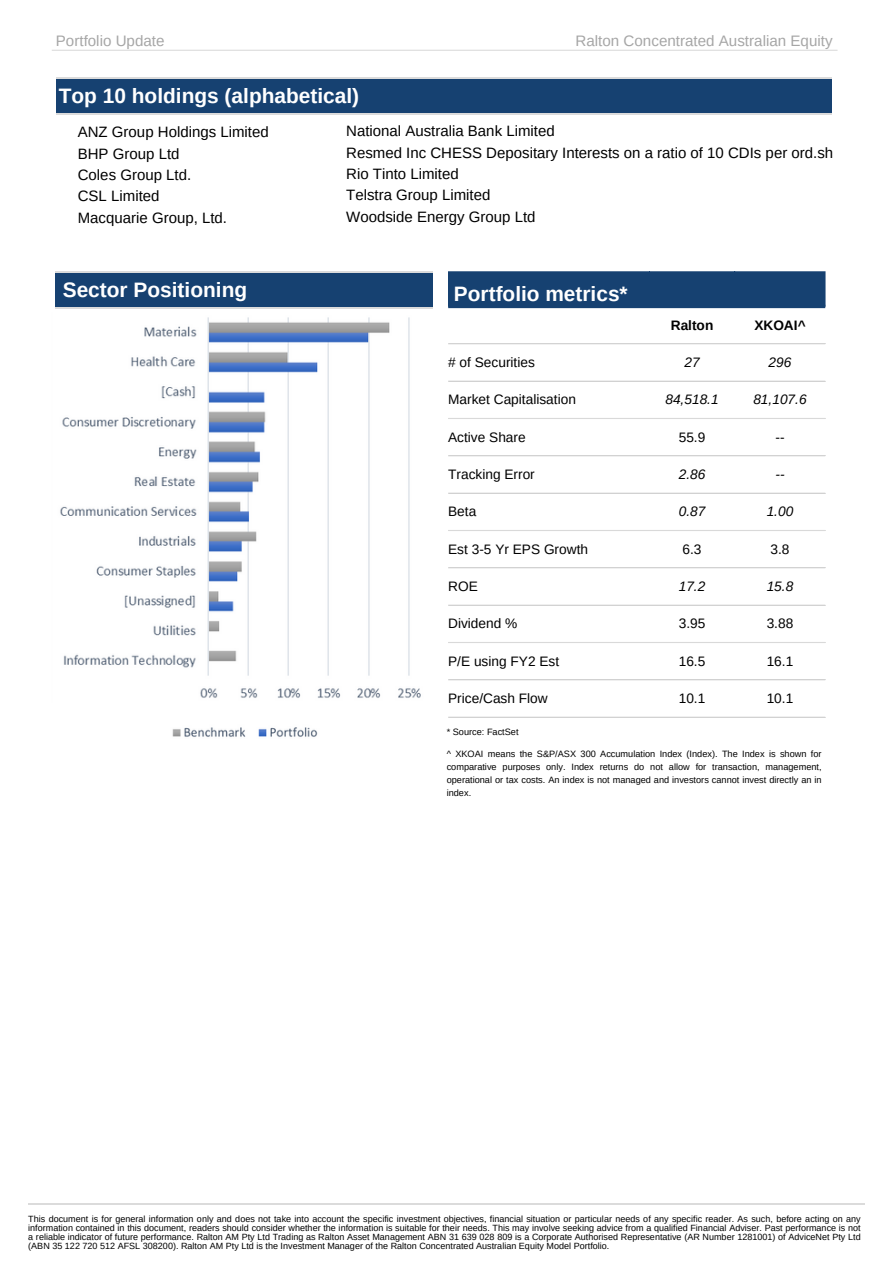
<style>
.page{position:relative;width:893px;height:1264px;background:#fff}
.page>*{position:absolute;margin:0;border:0;box-sizing:border-box;transform-origin:0 0}
.t1{font:700 20.85px "Arimo";color:#fff}
.t2{font:15.15px "Arimo";color:#a6a6a6}
.t3{font:15px/21.3px "Arimo";color:#000}
.t4{font:13.65px "Arimo";color:#000}
.t5{font:italic 13.65px "Arimo";color:#000}
.t6{font:700 13.65px "Arimo";color:#000}
.t7{font:9.15px/13px "Arimo";color:#000;text-align:justify}
.t8{font:9px/9px "Arimo";color:#000;text-align:justify}
</style>
<div class="page">
<hr style="left:52px;top:50px;width:785px;height:1px;background:#dbdbdb">
<div style="left:56px;top:271px;width:377px;height:38px;background:#164171"></div>
<hr style="left:56px;top:271px;width:377px;height:1px;background:#dbdbdb">
<hr style="left:56px;top:308px;width:377px;height:1px;background:#dbdbdb">
<div style="left:448px;top:271px;width:377px;height:34px;background:#164171"></div>
<hr style="left:448px;top:343px;width:377px;height:1px;background:#d9d9d9">
<hr style="left:448px;top:380px;width:377px;height:2px;background:#d9d9d9">
<hr style="left:448px;top:418px;width:377px;height:1px;background:#d9d9d9">
<hr style="left:448px;top:455px;width:377px;height:1px;background:#d9d9d9">
<hr style="left:448px;top:492px;width:377px;height:1px;background:#d9d9d9">
<hr style="left:448px;top:530px;width:377px;height:1px;background:#d9d9d9">
<hr style="left:448px;top:567px;width:377px;height:1px;background:#d9d9d9">
<hr style="left:448px;top:604px;width:377px;height:1px;background:#d9d9d9">
<hr style="left:448px;top:642px;width:377px;height:1px;background:#d9d9d9">
<hr style="left:448px;top:679px;width:377px;height:1px;background:#d9d9d9">
<hr style="left:448px;top:716px;width:377px;height:1px;background:#d9d9d9">
<hr style="left:448px;top:305px;width:377px;height:3px;background:#164171">
<div style="left:56px;top:78px;width:372px;height:36px;background:#164171"></div>
<hr style="left:56px;top:78px;width:372px;height:1px;background:#dbdbdb">
<hr style="left:56px;top:113px;width:372px;height:1px;background:#dbdbdb">
<div style="left:425px;top:78px;width:372px;height:36px;background:#164171"></div>
<hr style="left:425px;top:78px;width:372px;height:1px;background:#dbdbdb">
<hr style="left:425px;top:113px;width:372px;height:1px;background:#dbdbdb">
<div style="left:459px;top:78px;width:373px;height:36px;background:#164171"></div>
<hr style="left:459px;top:78px;width:373px;height:1px;background:#dbdbdb">
<hr style="left:459px;top:113px;width:373px;height:1px;background:#dbdbdb">
<img style="left:172px;top:727px;width:146px;height:10px">
<hr style="left:28px;top:1203px;width:132px;height:1px;background:#dbdbdb">
<hr style="left:160px;top:1203px;width:704px;height:1px;background:#dbdbdb">
<img style="left:60px;top:317px;width:361px;height:381px">
<p class="t2" style="left:56px;top:32px;width:110px">Portfolio Update</p>
<p class="t2" style="left:575px;top:33px;width:258px">Ralton Concentrated Australian Equity</p>
<p class="t1" style="left:59px;top:85px;width:302px">Top 10 holdings (alphabetical)</p>
<p class="t3" style="left:78px;top:121px;width:192px">ANZ Group Holdings Limited<br>BHP Group Ltd<br>Coles Group Ltd.<br>CSL Limited<br>Macquarie Group, Ltd.</p>
<p class="t3" style="left:346px;top:120px;width:488px">National Australia Bank Limited<br>Resmed Inc CHESS Depositary Interests on a ratio of 10 CDIs per ord.sh Rio Tinto Limited<br>Telstra Group Limited<br>Woodside Energy Group Ltd</p>
<p class="t1" style="left:63px;top:278px;width:186px">Sector Positioning</p>
<h2 class="t1" style="left:454px;top:282px;width:175px">Portfolio metrics*</h2>
<h2 class="t6" style="left:670px;top:317px;width:44px">Ralton</h2>
<p class="t6" style="left:754px;top:317px;width:53px">XKOAI^</p>
<p class="t4" style="left:448px;top:354px;width:88px"># of Securities</p>
<h1 class="t5" style="left:684px;top:354px;width:17px">27</h1>
<p class="t5" style="left:768px;top:354px;width:24px">296</p>
<p class="t4" style="left:448px;top:392px;width:129px">Market Capitalisation</p>
<h2 class="t5" style="left:665px;top:392px;width:55px">84,518.1</h2>
<h2 class="t5" style="left:753px;top:392px;width:55px">81,107.6</h2>
<p class="t4" style="left:448px;top:429px;width:79px">Active Share</p>
<h1 class="t4" style="left:678px;top:429px;width:28px">55.9</h1>
<p class="t4" style="left:775px;top:429px;width:11px">--</p>
<p class="t4" style="left:448px;top:466px;width:88px">Tracking Error</p>
<p class="t5" style="left:678px;top:466px;width:28px">2.86</p>
<p class="t5" style="left:775px;top:466px;width:11px">--</p>
<p class="t4" style="left:448px;top:504px;width:30px">Beta</p>
<p class="t5" style="left:678px;top:504px;width:28px">0.87</p>
<p class="t5" style="left:766px;top:504px;width:28px">1.00</p>
<p class="t4" style="left:448px;top:541px;width:141px">Est 3-5 Yr EPS Growth</p>
<p class="t4" style="left:682px;top:541px;width:21px">6.3</p>
<p class="t4" style="left:770px;top:541px;width:21px">3.8</p>
<p class="t4" style="left:448px;top:578px;width:31px">ROE</p>
<p class="t5" style="left:678px;top:578px;width:28px">17.2</p>
<p class="t5" style="left:766px;top:578px;width:28px">15.8</p>
<p class="t4" style="left:448px;top:616px;width:71px">Dividend %</p>
<p class="t4" style="left:678px;top:616px;width:28px">3.95</p>
<p class="t4" style="left:766px;top:616px;width:28px">3.88</p>
<p class="t4" style="left:448px;top:653px;width:112px">P/E using FY2 Est</p>
<p class="t4" style="left:678px;top:653px;width:28px">16.5</p>
<p class="t4" style="left:766px;top:653px;width:28px">16.1</p>
<p class="t4" style="left:448px;top:690px;width:101px">Price/Cash Flow</p>
<p class="t4" style="left:678px;top:690px;width:28px">10.1</p>
<p class="t4" style="left:766px;top:690px;width:28px">10.1</p>
<p class="t7" style="left:446px;top:725px;width:73px">* Source: FactSet</p>
<p class="t7" style="left:446px;top:747px;width:376px">^ XKOAI means the S&amp;P/ASX 300 Accumulation Index (Index). The Index is shown for comparative purposes only. Index returns do not allow for transaction, management, operational or tax costs. An index is not managed and investors cannot invest directly an in index.</p>
<p class="t8" style="left:28px;top:1214px;width:833px">This document is for general information only and does not take into account the specific investment objectives, financial situation or particular needs of any specific reader. As such, before acting on any information contained in this document, readers should consider whether the information is suitable for their needs. This may involve seeking advice from a qualified Financial Adviser. Past performance is not a reliable indicator of future performance. Ralton AM Pty Ltd Trading as Ralton Asset Management ABN 31 639 028 809 is a Corporate Authorised Representative (AR Number 1281001) of AdviceNet Pty Ltd (ABN 35 122 720 512 AFSL 308200). Ralton AM Pty Ltd is the Investment Manager of the Ralton Concentrated Australian Equity Model Portfolio.</p>
</div>
